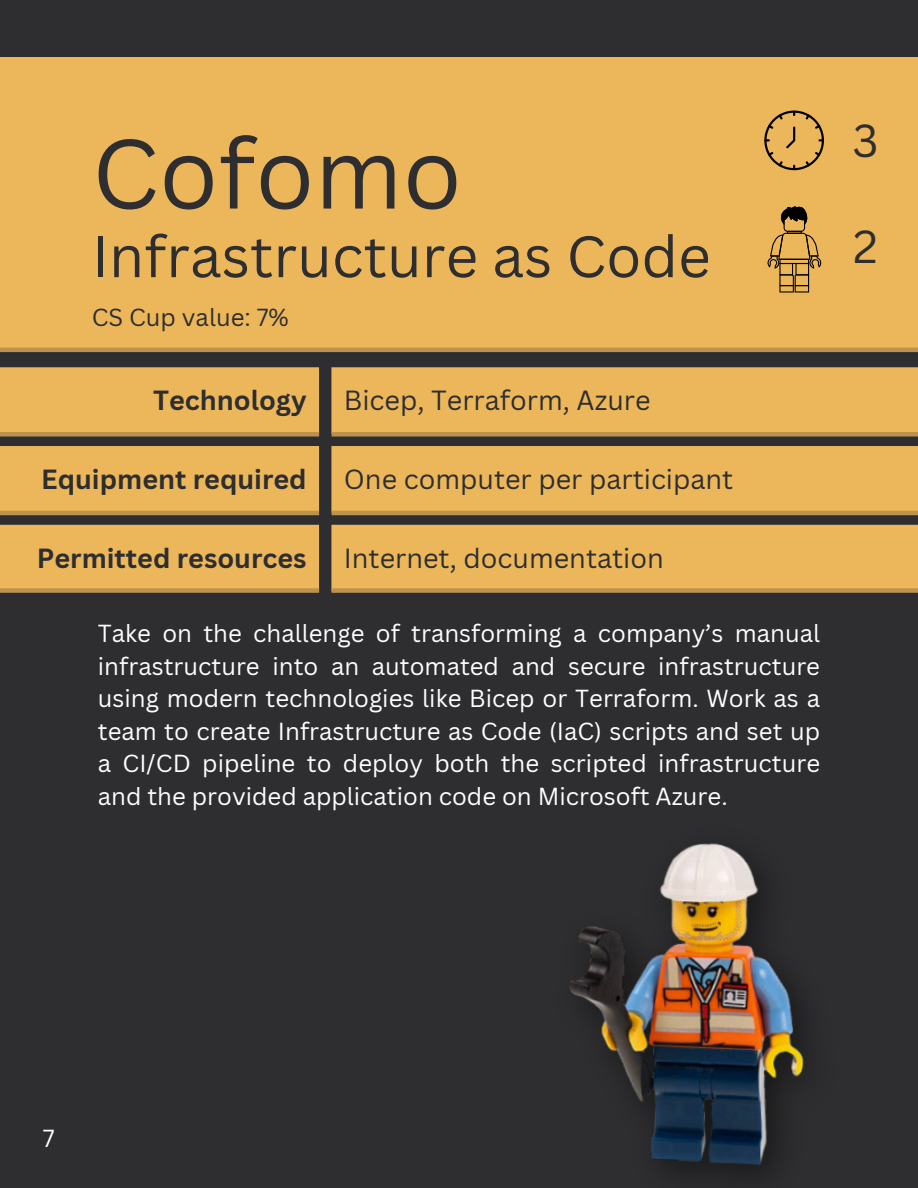
<style>
.page{position:relative;width:918px;height:1188px;background:#2e2e30}
.page>*{position:absolute;margin:0;border:0;box-sizing:border-box;transform-origin:0 0}
.t1{font:96px "Canva Sans";color:#2e2e30}
.t2{font:57px "Canva Sans";color:#2e2e30}
.t3{font:45px "Canva Sans";color:#2e2e30}
.t4{font:27px "Canva Sans";color:#2e2e30}
.t5{font:700 27px "Canva Sans";color:#2e2e30}
.t6{font:24px/32.7px "Canva Sans";color:#fefefe;text-align:justify}
.t7{font:24px "Canva Sans";color:#2e2e30}
.t8{font:24px "Canva Sans";color:#fff}
</style>
<div class="page">
<div style="left:0;top:57px;width:918px;height:293px;background:#ecb75a"></div>
<svg style="left:0;top:367px;width:918px;height:224px;background:#d8a855"></svg>
<svg style="left:764px;top:111px;width:60px;height:59px"></svg>
<hr style="left:0;top:348px;width:918px;height:4px;background:#bd924d">
<hr style="left:0;top:511px;width:319px;height:4px;background:#bd924d">
<div style="left:0;top:588px;width:319px;height:5px;background:#bd924d"></div>
<div style="left:0;top:432px;width:319px;height:5px;background:#bd924d"></div>
<hr style="left:332px;top:511px;width:586px;height:4px;background:#bd924d">
<div style="left:332px;top:588px;width:586px;height:5px;background:#bd924d"></div>
<div style="left:332px;top:432px;width:586px;height:5px;background:#bd924d"></div>
<svg style="left:768px;top:206px;width:53px;height:87px"></svg>
<img style="left:569px;top:843px;width:235px;height:332px">
<p class="t1" style="left:92px;top:106px;width:372px">Cofomo</p>
<p class="t2" style="left:92px;top:216px;width:620px">Infrastructure as Code</p>
<p class="t7" style="left:92px;top:301px;width:198px">CS Cup value: 7%</p>
<h1 class="t5" style="left:153px;top:381px;width:155px">Technology</h1>
<p class="t4" style="left:344px;top:381px;width:308px">Bicep, Terraform, Azure</p>
<p class="t5" style="left:41px;top:460px;width:267px">Equipment required</p>
<p class="t4" style="left:344px;top:460px;width:391px">One computer per participant</p>
<p class="t5" style="left:37px;top:539px;width:271px">Permitted resources</p>
<p class="t4" style="left:344px;top:539px;width:321px">Internet, documentation</p>
<p class="t6" style="left:98px;top:616px;width:724px">Take on the challenge of transforming a company’s manual infrastructure into an automated and secure infrastructure using modern technologies like Bicep or Terraform. Work as a team to create Infrastructure as Code (IaC) scripts and set up a CI/CD pipeline to deploy both the scripted infrastructure and the provided application code on Microsoft Azure.</p>
<p class="t3" style="left:852px;top:109px;width:28px">3</p>
<p class="t3" style="left:853px;top:215px;width:26px">2</p>
<p class="t8" style="left:43px;top:1121px;width:13px">7</p>
</div>
